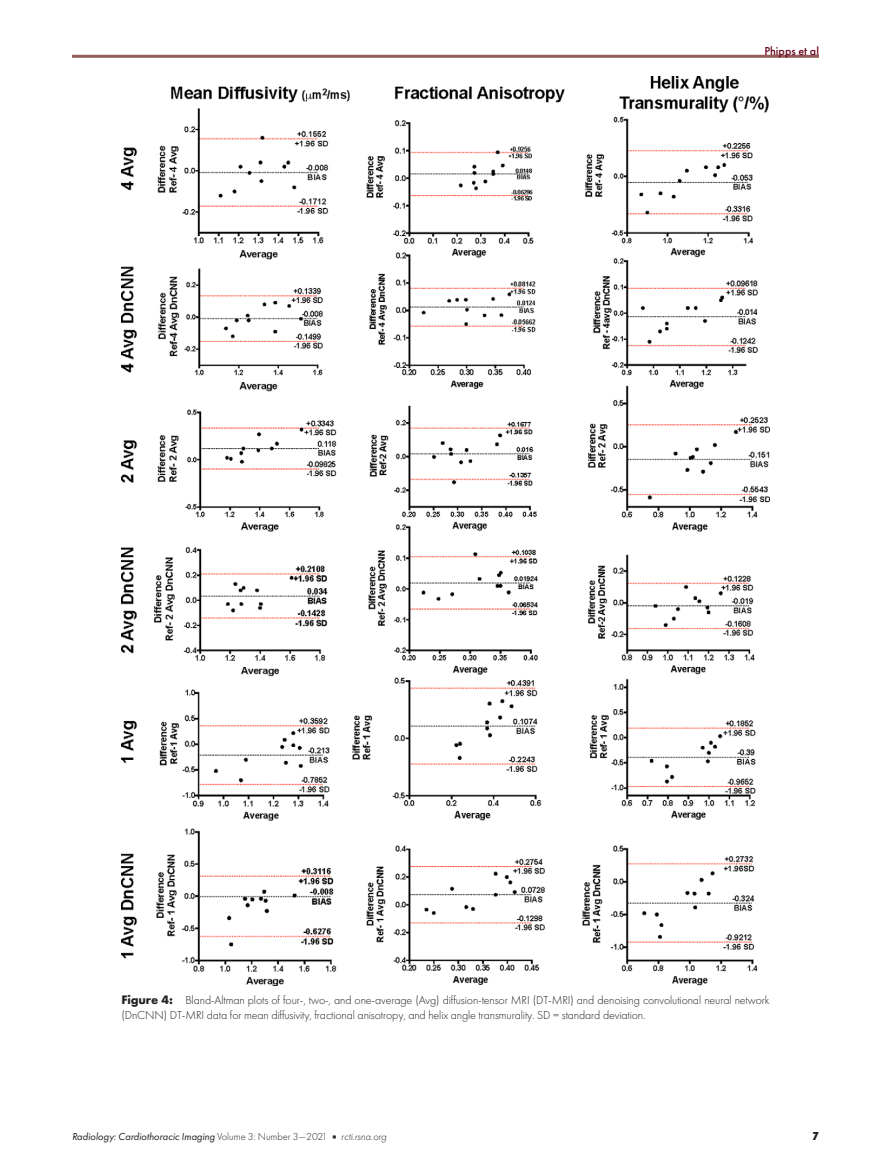
<style>
.page{position:relative;width:891px;height:1175px;background:#fff}
.page>*{position:absolute;margin:0;border:0;box-sizing:border-box;transform-origin:0 0}
.t1{font:300 12px/14.4px "Futura PT";letter-spacing:-.01em;color:#231f20}
.t2{font:500 12px "Futura PT";color:#65051c}
.t3{font:800 12px "Futura PT Cond";color:#231f20}
.t4{font:italic 10.5px "Futura PT";color:#231f20}
.s1{font-weight:700;font-size:12.75px}
.s2{font-weight:300;font-style:normal}
.s3{font-family:"Universal Newswith Comm Pi";font-style:normal;font-size:6px}
.s4{font-weight:300}
</style>
<div class="page">
<hr style="left:72px;top:55px;width:747px;height:3px;background:#965c59">
<img style="left:122px;top:77px;width:648px;height:908px">
<p class="t2" style="left:764px;top:44px;width:56px">Phipps et al</p>
<p class="t1" style="left:121px;top:993px;width:650px"><span class="s1">Figure 4:</span> Bland-Altman plots of four-, two-, and one-average (Avg) diffusion-tensor MRI (DT-MRI) and denoising convolutional neural network (DnCNN) DT-MRI data for mean diffusivity, fractional anisotropy, and helix angle transmurality. SD = standard deviation.</p>
<p class="t4" style="left:72px;top:1130px;width:316px">Radiology: Cardiothoracic Imaging <span class="s2">Volume 3: Number 3—2021</span> <span class="s3">n</span> <span class="s4">rcti.rsna.org</span></p>
<p class="t3" style="left:813px;top:1128px;width:8px">7</p>
</div>
